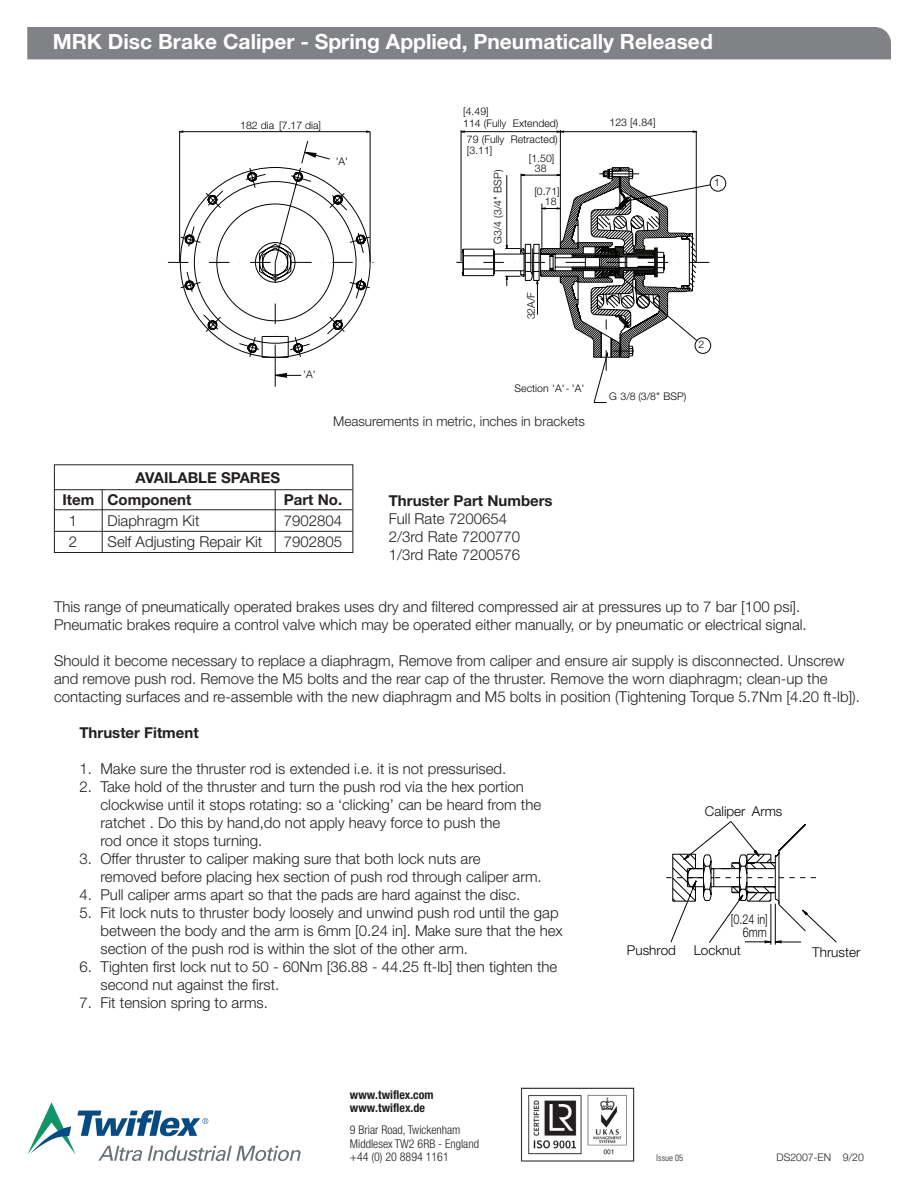
<style>
.page{position:relative;width:918px;height:1188px;background:#fff}
.page>*{position:absolute;margin:0;border:0;box-sizing:border-box;transform-origin:0 0}
.t1{font:700 21px "Helvetica Neue LT Std";color:#fff}
.t2{font:300 15px/18px "Helvetica Neue LT Std";color:#231f20}
.t3{font:700 15px/22.5px "Helvetica Neue LT Std";color:#231f20}
.t4{font:300 13.5px "Helvetica Neue LT Std";color:#231f20}
.t5{font:300 13.5px "Helvetica Neue LT Std";color:#040503}
.t6{font:300 13.5px "Helvetica Neue LT Std";color:#040503;scale:.8 1}
.t7{font:300 condensed 12px/13.5px "Helvetica Neue LT Std";color:#231f20}
.t8{font:700 condensed 12px/13.5px "Helvetica Neue LT Std";color:#231f20}
.t9{font:300 10.5px/10.9px "Helvetica Neue LT Std";color:#040503}
.t10{font:300 10.5px "Helvetica Neue LT Std";color:#231f20}
.t11{font:300 condensed 9px "Univers LT Std";color:#231f20}
</style>
<div class="page">
<svg style="left:27px;top:1102px;width:274px;height:59px"></svg>
<img style="left:520px;top:1087px;width:115px;height:75px">
<div style="left:27px;top:27px;width:864px;height:32px;background:#808285"></div>
<div style="left:54px;top:464px;width:299px;height:89px;border:1px solid #231f20"></div>
<hr style="left:54px;top:489px;width:298px;height:1px;background:#231f20">
<hr style="left:54px;top:509px;width:298px;height:1px;background:#231f20">
<hr style="left:54px;top:531px;width:298px;height:1px;background:#231f20">
<hr style="left:102px;top:489px;width:1px;height:64px;background:#231f20">
<hr style="left:275px;top:490px;width:1px;height:63px;background:#231f20">
<hr style="left:461px;top:130px;width:1px;height:131px;background:#040503">
<hr style="left:560px;top:130px;width:1px;height:113px;background:#040503">
<svg style="left:168px;top:131px;width:203px;height:137px"></svg>
<svg style="left:302px;top:141px;width:69px;height:26px"></svg>
<svg style="left:460px;top:131px;width:266px;height:223px"></svg>
<svg style="left:180px;top:167px;width:517px;height:236px"></svg>
<div style="left:608px;top:391px;width:82px;height:17px;background:#fff"></div>
<div style="left:613px;top:364px;width:82px;height:26px;background:#fff"></div>
<svg style="left:666px;top:821px;width:170px;height:124px"></svg>
<h1 class="t1" style="left:53px;top:29px;width:662px">MRK Disc Brake Caliper - Spring Applied, Pneumatically Released</h1>
<p class="t9" style="left:240px;top:119px;width:82px">182 dia [7.17 dia]</p>
<p class="t9" style="left:336px;top:155px;width:14px">'A'</p>
<p class="t9" style="left:463px;top:106px;width:27px">[4.49]</p>
<p class="t9" style="left:467px;top:133px;width:92px">79 (Fully Retracted) [3.11]</p>
<p class="t9" style="left:463px;top:117px;width:97px">114 (Fully Extended)</p>
<p class="t9" style="left:529px;top:152px;width:27px">[1.50]</p>
<p class="t9" style="left:535px;top:163px;width:13px">38</p>
<p class="t9" style="left:492px;top:244px;width:76px;rotate:-90deg">G 4/3 "4/3( B S P )</p>
<p class="t9" style="left:534px;top:185px;width:27px">[0.71]</p>
<p class="t9" style="left:545px;top:195px;width:13px">18</p>
<p class="t9" style="left:525px;top:319px;width:29px;rotate:-90deg">A23 F/</p>
<p class="t9" style="left:303px;top:369px;width:14px">'A'</p>
<p class="t9" style="left:515px;top:382px;width:71px">Section 'A'- 'A'</p>
<p class="t4" style="left:333px;top:413px;width:253px">Measurements in metric, inches in brackets</p>
<p class="t3" style="left:63px;top:466px;width:219px;text-indent:73px">AVAILABLE SPARES<br>Item Component</p>
<p class="t3" style="left:284px;top:489px;width:60px">Part No.</p>
<p class="t2" style="left:69px;top:512px;width:10px">1</p>
<p class="t2" style="left:108px;top:512px;width:93px">Diaphragm Kit</p>
<p class="t2" style="left:284px;top:512px;width:60px">7902804</p>
<p class="t2" style="left:69px;top:533px;width:10px">2</p>
<p class="t2" style="left:108px;top:533px;width:156px">Self Adjusting Repair Kit</p>
<p class="t2" style="left:284px;top:533px;width:60px">7902805</p>
<p class="t3" style="left:389px;top:489px;width:165px">Thruster Part Numbers</p>
<p class="t2" style="left:389px;top:509px;width:133px">Full Rate 7200654<br>2/3rd Rate 7200770<br>1/3rd Rate 7200576</p>
<p class="t6" style="left:408px;top:549px;width:48px">[0.24 in]</p>
<p class="t9" style="left:610px;top:117px;width:47px">123 [4.84]</p>
<p class="t9" style="left:714px;top:177px;width:7px">1</p>
<p class="t9" style="left:698px;top:338px;width:7px">2</p>
<p class="t9" style="left:609px;top:391px;width:79px">G 3/8 (3/8" BSP)</p>
<p class="t2" style="left:54px;top:597px;width:754px">This range of pneumatically operated brakes uses dry and filtered compressed air at pressures up to 7 bar [100 psi].<br>Pneumatic brakes require a control valve which may be operated either manually, or by pneumatic or electrical signal.</p>
<p class="t2" style="left:54px;top:651px;width:808px">Should it become necessary to replace a diaphragm, Remove from caliper and ensure air supply is disconnected. Unscrew and remove push rod. Remove the M5 bolts and the rear cap of the thruster. Remove the worn diaphragm; clean-up the contacting surfaces and re-assemble with the new diaphragm and M5 bolts in position (Tightening Torque 5.7Nm [4.20 ft-lb]).</p>
<p class="t3" style="left:80px;top:721px;width:121px">Thruster Fitment</p>
<p class="t2" style="left:80px;top:759px;width:428px">1. Make sure the thruster rod is extended i.e. it is not pressurised.</p>
<p class="t2" style="left:100px;top:777px;width:442px;text-indent:-21px">2. Take hold of the thruster and turn the push rod via the hex portion clockwise until it stops rotating: so a ‘clicking’ can be heard from the ratchet . Do this by hand,do not apply heavy force to push the<br>rod once it stops turning.</p>
<p class="t2" style="left:100px;top:849px;width:443px;text-indent:-21px">3. Offer thruster to caliper making sure that both lock nuts are<br>removed before placing hex section of push rod through caliper arm.</p>
<p class="t2" style="left:80px;top:885px;width:442px">4. Pull caliper arms apart so that the pads are hard against the disc.</p>
<p class="t2" style="left:100px;top:903px;width:464px;text-indent:-21px">5. Fit lock nuts to thruster body loosely and unwind push rod until the gap between the body and the arm is 6mm [0.24 in]. Make sure that the hex section of the push rod is within the slot of the other arm.</p>
<p class="t2" style="left:100px;top:957px;width:458px;text-indent:-21px">6. Tighten first lock nut to 50 - 60Nm [36.88 - 44.25 ft-lb] then tighten the second nut against the first.</p>
<p class="t2" style="left:80px;top:993px;width:190px">7. Fit tension spring to arms.</p>
<p class="t5" style="left:705px;top:803px;width:79px">Caliper Arms</p>
<p class="t6" style="left:731px;top:911px;width:48px">[0.24 in]</p>
<p class="t6" style="left:743px;top:924px;width:31px">6mm</p>
<p class="t5" style="left:627px;top:941px;width:51px">Pushrod</p>
<p class="t5" style="left:694px;top:942px;width:49px">Locknut</p>
<p class="t5" style="left:812px;top:944px;width:50px">Thruster</p>
<p class="t8" style="left:350px;top:1088px;width:85px">www.twiflex.com www.twiflex.de</p>
<p class="t7" style="left:350px;top:1123px;width:131px">9 Briar Road, Twickenham<br>Middlesex TW2 6RB - England +44 (0) 20 8894 1161</p>
<p class="t11" style="left:656px;top:1152px;width:28px">Issue 05</p>
<p class="t10" style="left:777px;top:1151px;width:89px">DS2007-EN 9/20</p>
</div>
